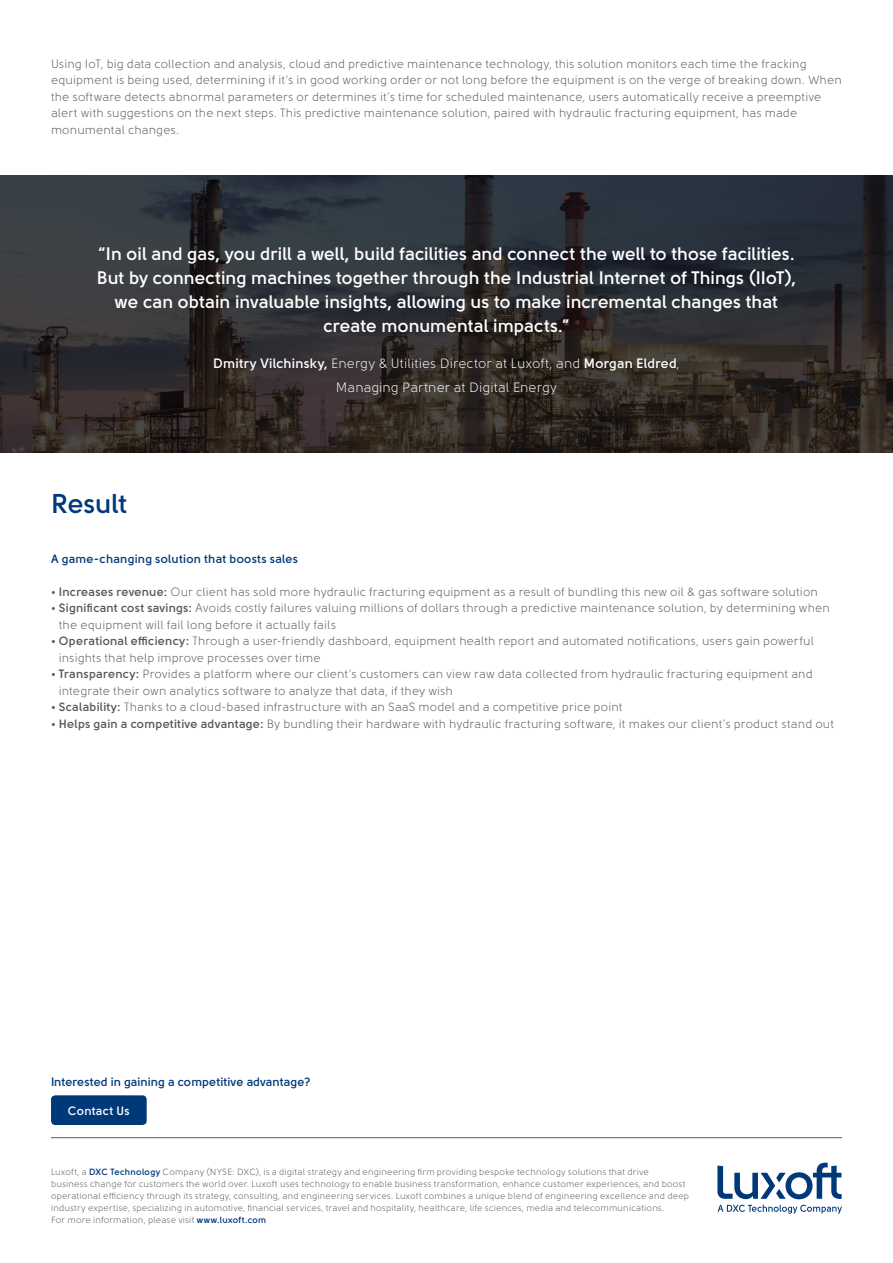
<style>
.page{position:relative;width:893px;height:1263px;background:#fff}
.page>*{position:absolute;margin:0;border:0;box-sizing:border-box;transform-origin:0 0}
.t1{font:600 27px "Luxoft Sans";letter-spacing:-.01em;color:#00397a}
.t2{font:600 18px/24px "Luxoft Sans";letter-spacing:-.005em;color:#fff;text-align:center}
.t3{font:13.5px/24px "Luxoft Sans";letter-spacing:.005em;color:#fff;text-align:center}
.t4{font:12px/16.5px "Luxoft Sans";letter-spacing:.01em;color:#565655}
.t5{font:600 12px "Luxoft Sans";letter-spacing:.005em;color:#00397a}
.t6{font:600 12px "Luxoft Sans";letter-spacing:.015em;color:#fff}
.t7{font:9px/12px "Luxoft Sans";letter-spacing:.015em;color:#565655}
.s1{font-weight:600}
.s2{font-weight:600;color:#00397a}
</style>
<div class="page">
<img style="left:0;top:176px;width:893px;height:276px">
<div style="left:51px;top:1095px;width:96px;height:30px;background:#00397a;border-radius:4px"></div>
<svg style="left:717px;top:1162px;width:125px;height:37px"></svg>
<svg style="left:718px;top:1205px;width:124px;height:9px"></svg>
<hr style="left:51px;top:1137px;width:791px;height:1px;background:#565655">
<p class="t4" style="left:51px;top:55px;width:792px">Using IoT, big data collection and analysis, cloud and predictive maintenance technology, this solution monitors each time the fracking equipment is being used, determining if it’s in good working order or not long before the equipment is on the verge of breaking down. When the software detects abnormal parameters or determines it’s time for scheduled maintenance, users automatically receive a preemptive alert with suggestions on the next steps. This predictive maintenance solution, paired with hydraulic fracturing equipment, has made monumental changes.</p>
<p class="t2" style="left:97px;top:242px;width:701px">“In oil and gas, you drill a well, build facilities and connect the well to those facilities.<br>But by connecting machines together through the Industrial Internet of Things (IIoT), we can obtain invaluable insights, allowing us to make incremental changes that create monumental impacts.”</p>
<p class="t3" style="left:213px;top:351px;width:468px"><span class="s1">Dmitry Vilchinsky,</span> Energy &amp; Utilities Director at Luxoft, and <span class="s1">Morgan Eldred</span>,<br>Managing Partner at Digital Energy</p>
<h1 class="t1" style="left:51px;top:488px;width:78px">Result</h1>
<p class="t5" style="left:51px;top:551px;width:249px">A game-changing solution that boosts sales</p>
<p class="t4" style="left:51px;top:583px;width:768px">• <span class="s1">Increases revenue:</span> Our client has sold more hydraulic fracturing equipment as a result of bundling this new oil &amp; gas software solution</p>
<p class="t4" style="left:59px;top:600px;width:772px;text-indent:-8px">• <span class="s1">Significant cost savings:</span> Avoids costly failures valuing millions of dollars through a predictive maintenance solution, by determining when the equipment will fail long before it actually fails</p>
<p class="t4" style="left:59px;top:633px;width:757px;text-indent:-8px">• <span class="s1">Operational efficiency:</span> Through a user-friendly dashboard, equipment health report and automated notifications, users gain powerful insights that help improve processes over time</p>
<p class="t4" style="left:59px;top:666px;width:755px;text-indent:-8px">• <span class="s1">Transparency:</span> Provides a platform where our client’s customers can view raw data collected from hydraulic fracturing equipment and integrate their own analytics software to analyze that data, if they wish</p>
<p class="t4" style="left:51px;top:699px;width:573px">• <span class="s1">Scalability:</span> Thanks to a cloud-based infrastructure with an SaaS model and a competitive price point</p>
<p class="t4" style="left:51px;top:715px;width:785px">• <span class="s1">Helps gain a competitive advantage:</span> By bundling their hardware with hydraulic fracturing software, it makes our client’s product stand out</p>
<p class="t5" style="left:51px;top:1075px;width:261px">Interested in gaining a competitive advantage?</p>
<p class="t6" style="left:68px;top:1103px;width:63px">Contact Us</p>
<p class="t7" style="left:51px;top:1165px;width:640px">Luxoft, a <span class="s2">DXC Technology</span> Company (NYSE: DXC), is a digital strategy and engineering firm providing bespoke technology solutions that drive<br>business change for customers the world over. Luxoft uses technology to enable business transformation, enhance customer experiences, and boost operational efficiency through its strategy, consulting, and engineering services. Luxoft combines a unique blend of engineering excellence and deep industry expertise, specializing in automotive, financial services, travel and hospitality, healthcare, life sciences, media and telecommunications.<br>For more information, please visit <span class="s2">www.luxoft.com</span></p>
</div>
